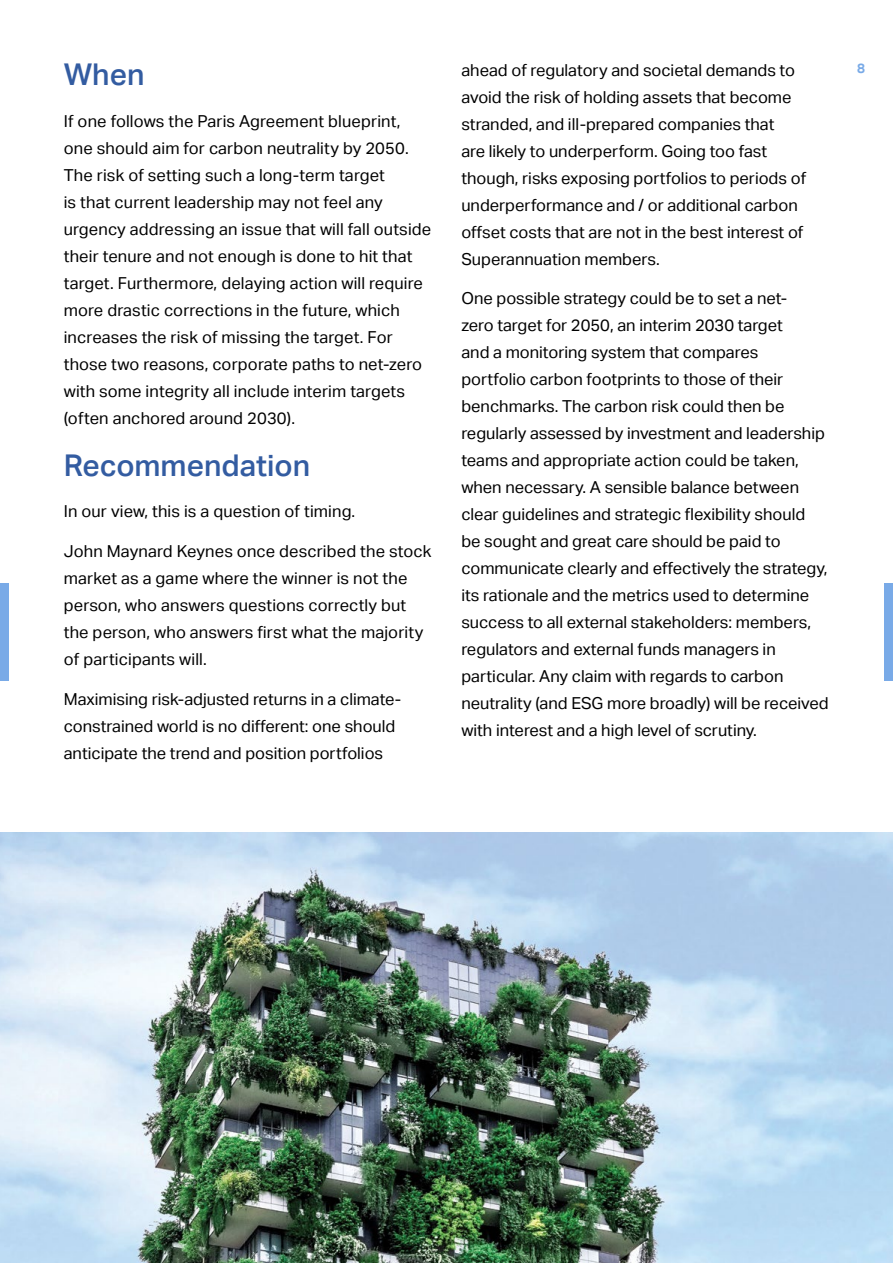
<style>
.page{position:relative;width:893px;height:1263px;background:#fff}
.page>*{position:absolute;margin:0;border:0;box-sizing:border-box;transform-origin:0 0}
.t1{font:500 30px "Aktiv Grotesk";color:#335ca1}
.t2{font:16.5px/27px "Aktiv Grotesk";color:#000}
.t3{font:700 13.5px "Aktiv Grotesk";color:#79aae7}
</style>
<div class="page">
<div style="left:884px;top:583px;width:9px;height:97px;background:#79aae7"></div>
<div style="left:0;top:583px;width:9px;height:97px;background:#79aae7"></div>
<img style="left:0;top:833px;width:893px;height:430px">
<h1 class="t1" style="left:64px;top:57px;width:82px">When</h1>
<p class="t2" style="left:64px;top:108px;width:369px">If one follows the Paris Agreement blueprint, one should aim for carbon neutrality by 2050.<br>The risk of setting such a long-term target<br>is that current leadership may not feel any urgency addressing an issue that will fall outside their tenure and not enough is done to hit that target. Furthermore, delaying action will require more drastic corrections in the future, which increases the risk of missing the target. For those two reasons, corporate paths to net-zero with some integrity all include interim targets (often anchored around 2030).</p>
<h1 class="t1" style="left:64px;top:448px;width:248px">Recommendation</h1>
<p class="t2" style="left:64px;top:498px;width:293px">In our view, this is a question of timing.</p>
<p class="t2" style="left:64px;top:538px;width:369px">John Maynard Keynes once described the stock market as a game where the winner is not the person, who answers questions correctly but the person, who answers first what the majority of participants will.</p>
<p class="t2" style="left:64px;top:686px;width:339px">Maximising risk-adjusted returns in a climate&shy;constrained world is no different: one should anticipate the trend and position portfolios</p>
<p class="t2" style="left:461px;top:57px;width:346px">ahead of regulatory and societal demands to avoid the risk of holding assets that become stranded, and ill-prepared companies that<br>are likely to underperform. Going too fast though, risks exposing portfolios to periods of underperformance and / or additional carbon offset costs that are not in the best interest of Superannuation members.</p>
<p class="t2" style="left:461px;top:285px;width:369px">One possible strategy could be to set a net-<br>zero target for 2050, an interim 2030 target<br>and a monitoring system that compares<br>portfolio carbon footprints to those of their benchmarks. The carbon risk could then be regularly assessed by investment and leadership teams and appropriate action could be taken, when necessary. A sensible balance between clear guidelines and strategic flexibility should<br>be sought and great care should be paid to communicate clearly and effectively the strategy, its rationale and the metrics used to determine success to all external stakeholders: members, regulators and external funds managers in particular. Any claim with regards to carbon neutrality (and ESG more broadly) will be received with interest and a high level of scrutiny.</p>
<p class="t3" style="left:857px;top:61px;width:9px">8</p>
</div>
